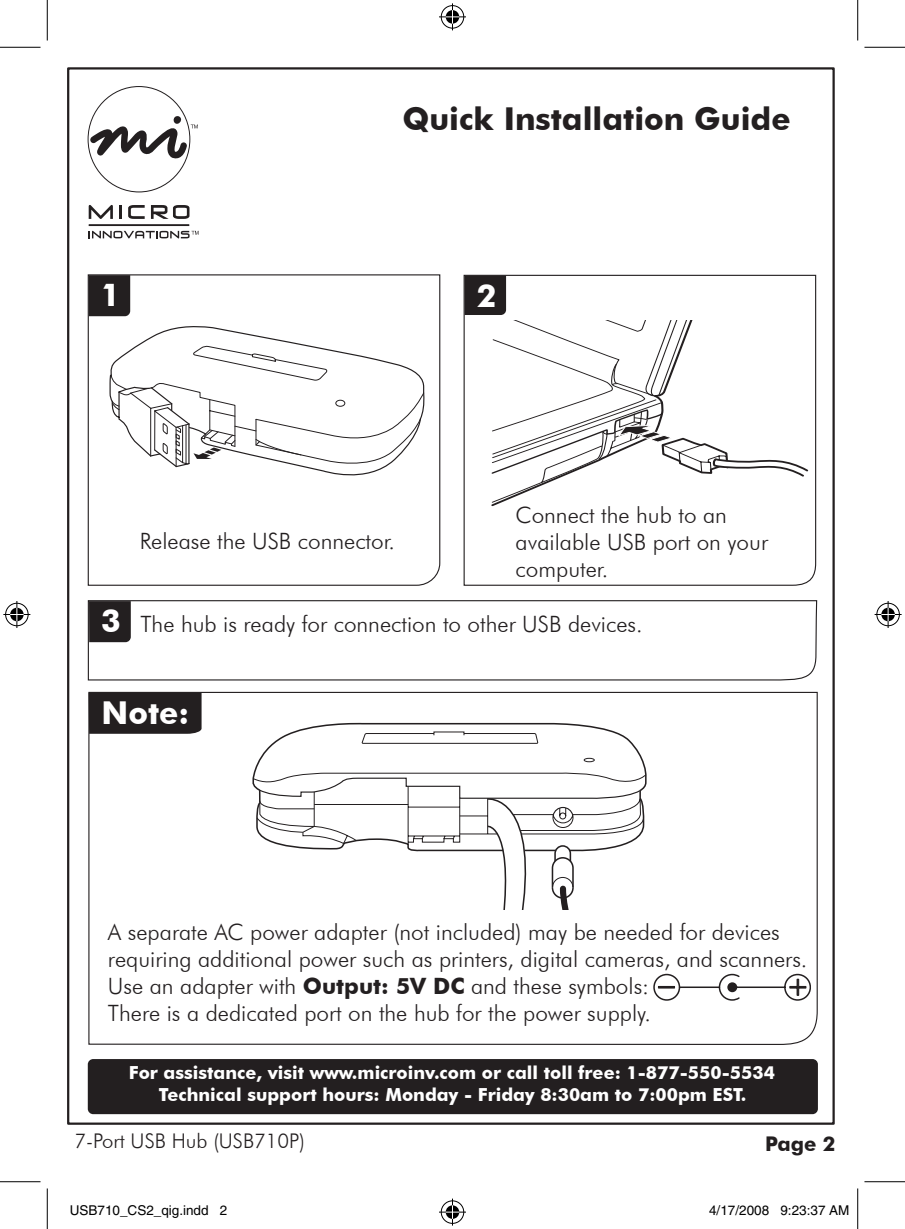
<style>
.page{position:relative;width:905px;height:1229px;background:#fff}
.page>*{position:absolute;margin:0;border:0;box-sizing:border-box;transform-origin:0 0}
.t1{font:700 31.5px "Futura BT";color:#231f20}
.white_number_text{font:700 31.5px "Futura BT";color:#fff}
.body_text_-_no_inden{font:300 22.5px/27px "Futura BT";color:#231f20}
.body_text{font:300 22.5px/27px "Futura BT";color:#231f20}
.white_number_text-2{font:300 22.5px "Futura BT";color:#231f20}
.body_text-2{font:300 20.25px "Futura BT";color:#231f20}
.page_number_text{font:700 20.25px "Futura BT";color:#231f20}
.white_footer_text{font:700 18px/21.6px "Futura BT";color:#fff;text-align:center}
.t2{font:13.5px "Helvetica";color:#000}
.s1{font-weight:700;font-size:31.5px;color:#fff}
.s2{font-weight:700}
</style>
<div class="page">
<div style="left:88px;top:1059px;width:729px;height:55px;background:#231f20;border-radius:5px"></div>
<svg style="left:87px;top:274px;width:354px;height:312px"></svg>
<svg style="left:463px;top:274px;width:353px;height:312px"></svg>
<svg style="left:87px;top:600px;width:730px;height:81px"></svg>
<svg style="left:89px;top:205px;width:24px;height:14px"></svg>
<hr style="left:119px;top:205px;width:3px;height:14px;background:#231f20">
<svg style="left:128px;top:205px;width:17px;height:14px"></svg>
<svg style="left:151px;top:205px;width:38px;height:14px"></svg>
<svg style="left:89px;top:231px;width:109px;height:7px"></svg>
<svg style="left:90px;top:115px;width:108px;height:44px"></svg>
<hr style="left:89px;top:224px;width:100px;height:2px;background:#231f20">
<svg style="left:88px;top:691px;width:730px;height:354px"></svg>
<svg style="left:653px;top:973px;width:157px;height:27px"></svg>
<svg style="left:252px;top:723px;width:394px;height:186px"></svg>
<svg style="left:109px;top:326px;width:315px;height:149px"></svg>
<div style="left:335px;top:400px;width:10px;height:6px;border:1px solid #231f20;border-radius:50%"></div>
<svg style="left:491px;top:321px;width:317px;height:185px"></svg>
<hr style="left:0;top:47px;width:40px;height:1px;background:#000">
<hr style="left:864px;top:47px;width:40px;height:1px;background:#000">
<hr style="left:0;top:1181px;width:40px;height:1px;background:#000">
<hr style="left:864px;top:1181px;width:40px;height:1px;background:#000">
<hr style="left:47px;top:0;width:1px;height:40px;background:#000">
<hr style="left:47px;top:1188px;width:1px;height:40px;background:#000">
<hr style="left:857px;top:0;width:1px;height:40px;background:#000">
<hr style="left:857px;top:1188px;width:1px;height:40px;background:#000">
<svg style="left:439px;top:3px;width:27px;height:27px"></svg>
<svg style="left:439px;top:1198px;width:27px;height:27px"></svg>
<svg style="left:3px;top:601px;width:27px;height:27px"></svg>
<svg style="left:874px;top:601px;width:27px;height:27px"></svg>
<div style="left:114px;top:1206px;width:5px;height:9px;border:1px solid #fff;border-radius:50%"></div>
<div style="left:113px;top:1205px;width:7px;height:11px;border:1px solid #fff;border-radius:50%"></div>
<div style="left:746px;top:1205px;width:8px;height:11px;border:1px solid #fff;border-radius:50%"></div>
<div style="left:755px;top:1206px;width:5px;height:9px;border:1px solid #fff;border-radius:50%"></div>
<div style="left:754px;top:1205px;width:7px;height:11px;border:1px solid #fff;border-radius:50%"></div>
<p class="white_number_text" style="left:101px;top:276px;width:21px">1</p>
<p class="t1" style="left:402px;top:99px;width:390px">Quick Installation Guide</p>
<p class="white_number_text" style="left:477px;top:276px;width:21px">2</p>
<p class="body_text" style="left:515px;top:501px;width:254px">Connect the hub to an available USB port on your computer.</p>
<p class="white_number_text-2" style="left:101px;top:610px;width:543px"><span class="s1">3</span> The hub is ready for connection to other USB devices.</p>
<p class="body_text" style="left:140px;top:527px;width:257px">Release the USB connector.</p>
<p class="white_number_text" style="left:102px;top:693px;width:89px">Note:</p>
<p class="body_text_-_no_inden" style="left:108px;top:918px;width:701px">A separate AC power adapter (not included) may be needed for devices requiring additional power such as printers, digital cameras, and scanners.<br>Use an adapter with <span class="s2">Output: 5V DC</span> and these symbols:<br>There is a dedicated port on the hub for the power supply.</p>
<p class="white_footer_text" style="left:129px;top:1062px;width:647px">For assistance, visit www.microinv.com or call toll free: 1-877-550-5534<br>Technical support hours: Monday - Friday 8:30am to 7:00pm EST.</p>
<p class="body_text-2" style="left:74px;top:1128px;width:232px">7-Port USB Hub (USB710P)</p>
<p class="page_number_text" style="left:765px;top:1131px;width:72px">Page 2</p>
<p class="t2" style="left:70px;top:1202px;width:159px">USB710_CS2_qig.indd 2</p>
<p class="t2" style="left:709px;top:1202px;width:142px">4/17/2008 9:23:37 AM</p>
</div>
